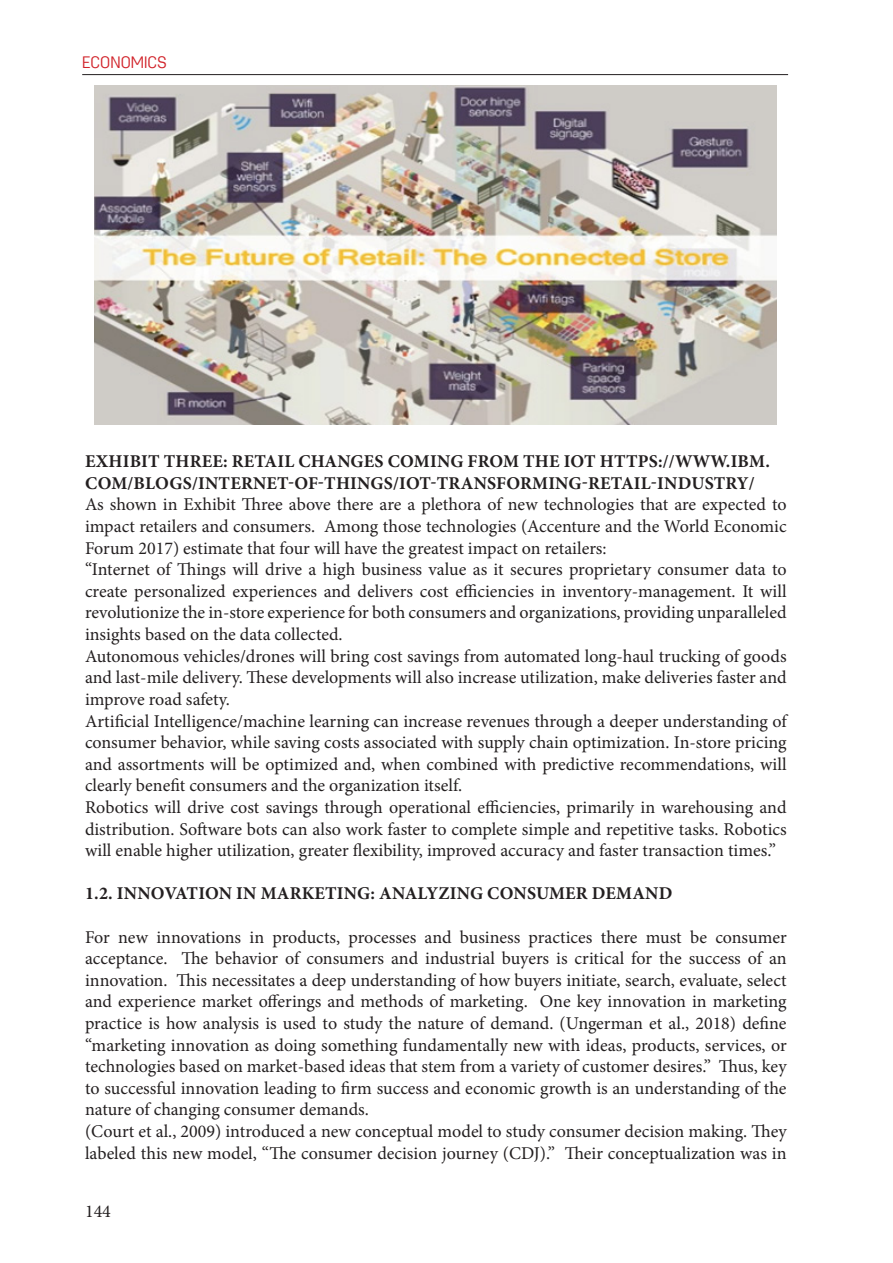
<style>
.page{position:relative;width:893px;height:1263px;background:#fff}
.page>*{position:absolute;margin:0;border:0;box-sizing:border-box;transform-origin:0 0}
.Osnovni_paragraf{font:18px/21.6px "Minion Pro";color:#231f20;text-align:justify}
.Pod_podnaslova{font:700 18px/21.6px "Minion Pro";letter-spacing:.01em;color:#231f20}
.t1{font:300 16.5px "Antartida Rnd W04";color:#d1232a}
</style>
<div class="page">
<hr style="left:82px;top:74px;width:706px;height:1px;background:#231f20">
<img style="left:95px;top:85px;width:682px;height:339px">
<p class="t1" style="left:82px;top:53px;width:86px">ECONOMICS</p>
<p class="Pod_podnaslova" style="left:85px;top:450px;width:686px">EXHIBIT THREE: RETAIL CHANGES COMING FROM THE IOT HTTPS://WWW.IBM.<br>COM/BLOGS/INTERNET-OF-THINGS/IOT-TRANSFORMING-RETAIL-INDUSTRY/</p>
<p class="Osnovni_paragraf" style="left:85px;top:494px;width:703px">As shown in Exhibit Three above there are a plethora of new technologies that are expected to impact retailers and consumers. Among those technologies (Accenture and the World Economic Forum 2017) estimate that four will have the greatest impact on retailers:</p>
<p class="Osnovni_paragraf" style="left:85px;top:559px;width:703px">“Internet of Things will drive a high business value as it secures proprietary consumer data to create personalized experiences and delivers cost efficiencies in inventory-management. It will revolutionize the in-store experience for both consumers and organizations, providing unparalleled insights based on the data collected.</p>
<p class="Osnovni_paragraf" style="left:85px;top:645px;width:703px">Autonomous vehicles/drones will bring cost savings from automated long-haul trucking of goods and last-mile delivery. These developments will also increase utilization, make deliveries faster and improve road safety.</p>
<p class="Osnovni_paragraf" style="left:85px;top:710px;width:703px">Artificial Intelligence/machine learning can increase revenues through a deeper understanding of consumer behavior, while saving costs associated with supply chain optimization. In-store pricing and assortments will be optimized and, when combined with predictive recommendations, will clearly benefit consumers and the organization itself.</p>
<p class="Osnovni_paragraf" style="left:85px;top:796px;width:703px">Robotics will drive cost savings through operational efficiencies, primarily in warehousing and distribution. Software bots can also work faster to complete simple and repetitive tasks. Robotics will enable higher utilization, greater flexibility, improved accuracy and faster transaction times.”</p>
<p class="Pod_podnaslova" style="left:85px;top:882px;width:589px">1.2. INNOVATION IN MARKETING: ANALYZING CONSUMER DEMAND</p>
<p class="Osnovni_paragraf" style="left:85px;top:926px;width:703px">For new innovations in products, processes and business practices there must be consumer acceptance. The behavior of consumers and industrial buyers is critical for the success of an innovation. This necessitates a deep understanding of how buyers initiate, search, evaluate, select and experience market offerings and methods of marketing. One key innovation in marketing practice is how analysis is used to study the nature of demand. (Ungerman et al., 2018) define “marketing innovation as doing something fundamentally new with ideas, products, services, or technologies based on market-based ideas that stem from a variety of customer desires.” Thus, key to successful innovation leading to firm success and economic growth is an understanding of the nature of changing consumer demands.</p>
<p class="Osnovni_paragraf" style="left:85px;top:1120px;width:703px">(Court et al., 2009) introduced a new conceptual model to study consumer decision making. They labeled this new model, “The consumer decision journey (CDJ).” Their conceptualization was in</p>
<p class="Osnovni_paragraf" style="left:85px;top:1200px;width:27px">144</p>
</div>
